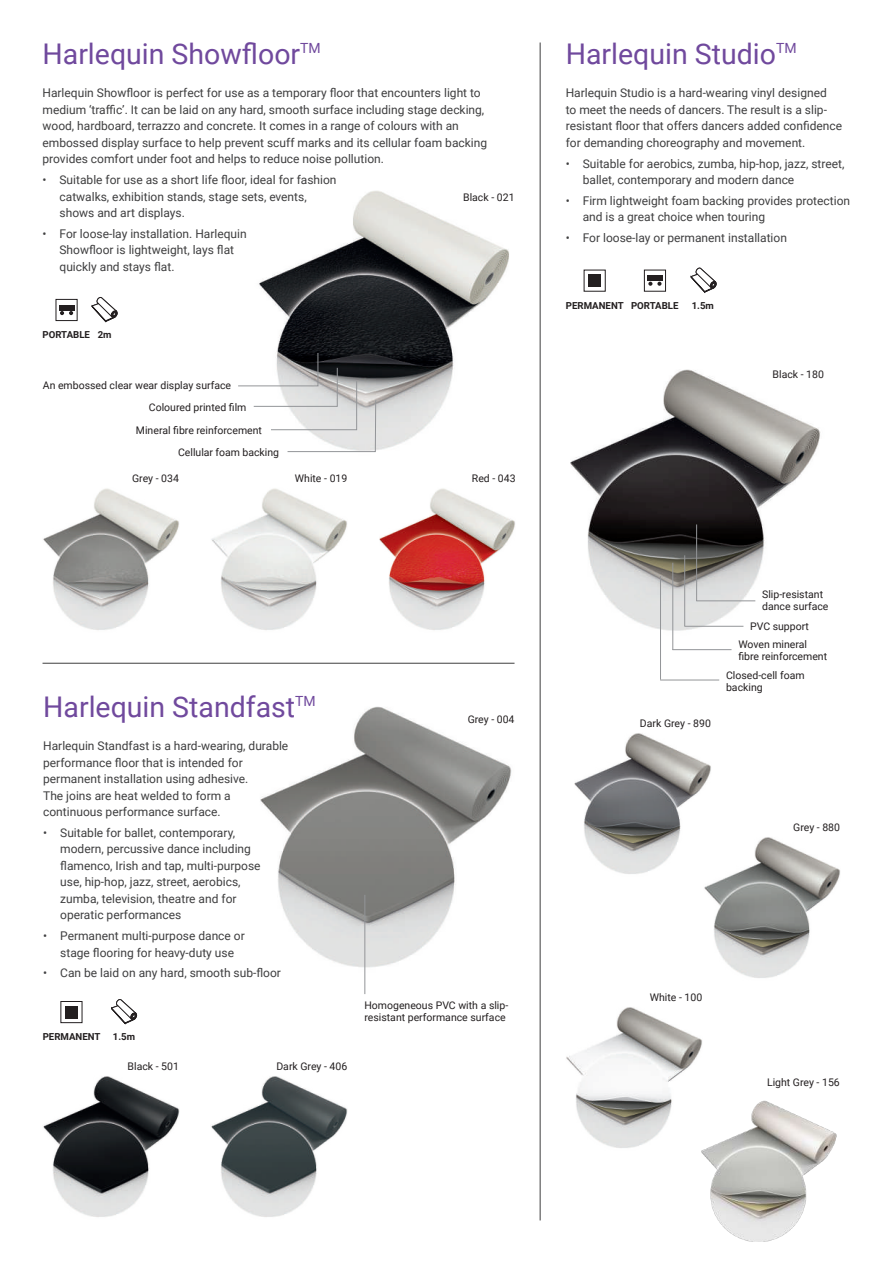
<style>
.page{position:relative;width:893px;height:1263px;background:#fff}
.page>*{position:absolute;margin:0;border:0;box-sizing:border-box;transform-origin:0 0}
.t1{font:28.5px "Roboto";color:#70499d}
.t2{font:12px/16.5px "Roboto";color:#3e3e3f}
.t3{font:10.5px/12px "Roboto";color:#231f20}
.t4{font:700 9.6px "Roboto";color:#231f20}
</style>
<div class="page">
<img style="left:43px;top:488px;width:136px;height:142px">
<img style="left:211px;top:488px;width:136px;height:142px">
<img style="left:379px;top:488px;width:100px;height:142px">
<img style="left:259px;top:191px;width:250px;height:262px">
<img style="left:260px;top:706px;width:252px;height:270px">
<img style="left:43px;top:1076px;width:137px;height:141px">
<img style="left:211px;top:1076px;width:137px;height:141px">
<hr style="left:364px;top:895px;width:1px;height:99px;background:#939598">
<svg style="left:238px;top:352px;width:138px;height:100px"></svg>
<div style="left:61px;top:1001px;width:21px;height:22px;border:1px solid #231f20"></div>
<div style="left:65px;top:1006px;width:13px;height:12px;background:#231f20"></div>
<svg style="left:111px;top:999px;width:26px;height:26px"></svg>
<div style="left:56px;top:299px;width:21px;height:22px;border:1px solid #231f20"></div>
<div style="left:59px;top:305px;width:15px;height:6px;background:#231f20"></div>
<svg style="left:60px;top:311px;width:13px;height:4px"></svg>
<svg style="left:92px;top:297px;width:26px;height:26px"></svg>
<hr style="left:540px;top:43px;width:1px;height:1177px;background:#3e3e3f">
<hr style="left:43px;top:663px;width:471px;height:1px;background:#3e3e3f">
<img style="left:479px;top:358px;width:342px;height:280px">
<img style="left:704px;top:837px;width:136px;height:141px">
<img style="left:574px;top:733px;width:161px;height:146px">
<img style="left:566px;top:1007px;width:136px;height:141px">
<hr style="left:684px;top:555px;width:1px;height:71px;background:#939598">
<hr style="left:696px;top:524px;width:1px;height:77px;background:#939598">
<hr style="left:672px;top:563px;width:1px;height:87px;background:#939598">
<hr style="left:660px;top:576px;width:1px;height:104px;background:#939598">
<hr style="left:684px;top:626px;width:59px;height:1px;background:#939598">
<hr style="left:696px;top:600px;width:59px;height:1px;background:#939598">
<hr style="left:672px;top:649px;width:59px;height:1px;background:#939598">
<hr style="left:660px;top:680px;width:59px;height:1px;background:#939598">
<div style="left:644px;top:270px;width:22px;height:21px;border:1px solid #231f20"></div>
<div style="left:647px;top:275px;width:16px;height:6px;background:#231f20"></div>
<svg style="left:648px;top:282px;width:13px;height:4px"></svg>
<div style="left:588px;top:274px;width:13px;height:13px;background:#231f20"></div>
<svg style="left:691px;top:267px;width:26px;height:26px"></svg>
<img style="left:652px;top:1095px;width:185px;height:147px">
<h1 class="t1" style="left:43px;top:34px;width:280px">Harlequin Showfloor<sup>TM</sup></h1>
<p class="t2" style="left:43px;top:84px;width:446px">Harlequin Showfloor is perfect for use as a temporary floor that encounters light to medium ‘traffic’. It can be laid on any hard, smooth surface including stage decking, wood, hardboard, terrazzo and concrete. It comes in a range of colours with an embossed display surface to help prevent scuff marks and its cellular foam backing provides comfort under foot and helps to reduce noise pollution.</p>
<p class="t2" style="left:60px;top:171px;width:279px;text-indent:-17px">• Suitable for use as a short life floor, ideal for fashion catwalks, exhibition stands, stage sets, events, shows and art displays.</p>
<p class="t2" style="left:60px;top:225px;width:189px;text-indent:-17px">• For loose-lay installation. Harlequin<br>Showfloor is lightweight, lays flat quickly and stays flat.</p>
<p class="t3" style="left:463px;top:191px;width:53px">Black - 021</p>
<p class="t4" style="left:43px;top:328px;width:71px">PORTABLE 2m</p>
<p class="t3" style="left:43px;top:379px;width:190px">An embossed clear wear display surface</p>
<p class="t3" style="left:178px;top:418px;width:103px;line-height:22.2px;text-indent:-42px">Mineral fibre reinforcement<br>Cellular foam backing</p>
<p class="t3" style="left:149px;top:401px;width:99px">Coloured printed film</p>
<p class="t3" style="left:132px;top:472px;width:48px">Grey - 034</p>
<p class="t3" style="left:295px;top:472px;width:54px">White - 019</p>
<p class="t3" style="left:472px;top:472px;width:45px">Red - 043</p>
<h1 class="t1" style="left:43px;top:686px;width:274px">Harlequin Standfast<sup>TM</sup></h1>
<p class="t2" style="left:43px;top:737px;width:247px">Harlequin Standfast is a hard-wearing, durable performance floor that is intended for permanent installation using adhesive.<br>The joins are heat welded to form a continuous performance surface.</p>
<p class="t2" style="left:60px;top:824px;width:202px;text-indent:-17px">• Suitable for ballet, contemporary, modern, percussive dance including flamenco, Irish and tap, multi-purpose use, hip-hop, jazz, street, aerobics, zumba, television, theatre and for operatic performances</p>
<p class="t2" style="left:43px;top:927px;width:203px;text-align:center">• Permanent multi-purpose dance or stage flooring for heavy-duty use</p>
<p class="t2" style="left:43px;top:964px;width:239px">• Can be laid on any hard, smooth sub-floor</p>
<p class="t4" style="left:43px;top:1030px;width:59px">PERMANENT</p>
<p class="t4" style="left:113px;top:1030px;width:24px">1.5m</p>
<p class="t3" style="left:128px;top:1059px;width:53px">Black - 501</p>
<p class="t3" style="left:276px;top:1059px;width:72px">Dark Grey - 406</p>
<p class="t3" style="left:468px;top:713px;width:48px">Grey - 004</p>
<p class="t3" style="left:364px;top:999px;width:145px">Homogeneous PVC with a slip&shy;resistant performance surface</p>
<h1 class="t1" style="left:566px;top:34px;width:232px">Harlequin Studio<sup>TM</sup></h1>
<p class="t2" style="left:566px;top:84px;width:278px">Harlequin Studio is a hard-wearing vinyl designed<br>to meet the needs of dancers. The result is a slip&shy;resistant floor that offers dancers added confidence for demanding choreography and movement.</p>
<p class="t2" style="left:583px;top:155px;width:263px;text-indent:-17px">• Suitable for aerobics, zumba, hip-hop, jazz, street, ballet, contemporary and modern dance</p>
<p class="t2" style="left:583px;top:192px;width:269px;text-indent:-17px">• Firm lightweight foam backing provides protection and is a great choice when touring</p>
<p class="t2" style="left:566px;top:229px;width:223px">• For loose-lay or permanent installation</p>
<p class="t4" style="left:566px;top:299px;width:114px">PERMANENT PORTABLE</p>
<p class="t4" style="left:692px;top:299px;width:24px">1.5m</p>
<p class="t3" style="left:773px;top:368px;width:53px">Black - 180</p>
<p class="t3" style="left:640px;top:716px;width:72px">Dark Grey - 890</p>
<p class="t3" style="left:762px;top:588px;width:68px">Slip-resistant dance surface</p>
<p class="t3" style="left:738px;top:638px;width:90px">Woven mineral fibre reinforcement</p>
<p class="t3" style="left:726px;top:668px;width:80px">Closed-cell foam backing</p>
<p class="t3" style="left:750px;top:620px;width:60px">PVC support</p>
<p class="t3" style="left:793px;top:821px;width:48px">Grey - 880</p>
<p class="t3" style="left:650px;top:991px;width:54px">White - 100</p>
<p class="t3" style="left:767px;top:1075px;width:74px">Light Grey - 156</p>
</div>
